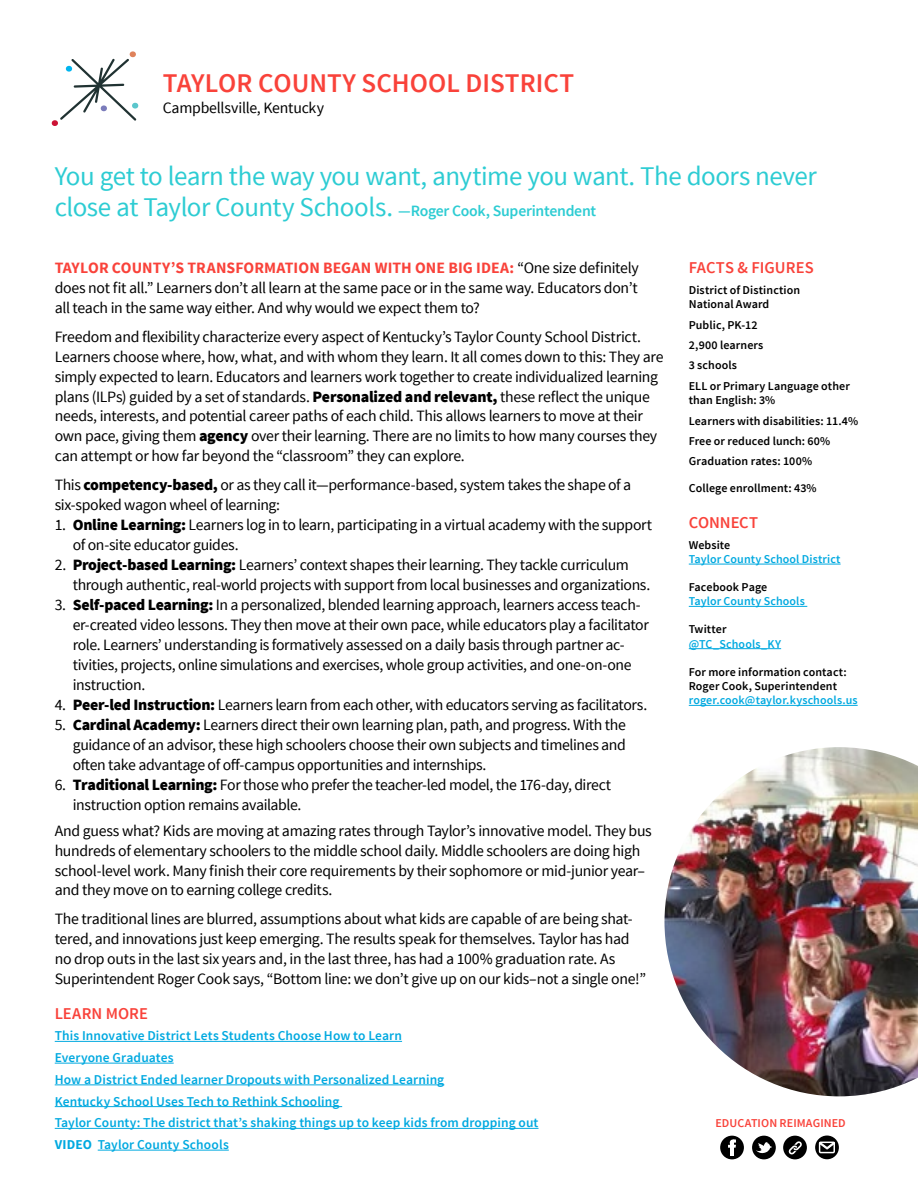
<style>
.page{position:relative;width:918px;height:1188px;background:#fff}
.page>*{position:absolute;margin:0;border:0;box-sizing:border-box;transform-origin:0 0}
.t1{font:27px/31.5px "Source Sans Pro";letter-spacing:-.02em;color:#2dccd3}
.t2{font:600 27px "Source Sans Pro";color:#f9423a}
.t3{font:600 16.5px "Source Sans Pro";color:#f9423a}
.t4{font:15.75px/20px "Source Sans Pro";letter-spacing:-.02em;color:#000}
.t5{font:600 13.5px/21.8px "Source Sans Pro";letter-spacing:.01em;color:#00a9e0}
.t6{font:600 12px/20.4px "Source Sans Pro";letter-spacing:.005em;color:#000}
.t7{font:600 12px "Source Sans Pro";letter-spacing:.01em;color:#00a9e0}
.t8{font:600 12px "Source Sans Pro";letter-spacing:.005em;color:#f9423a}
.s1{font-weight:600;font-size:15.75px}
.s2{font-weight:700;color:#f9423a}
.s3{font-weight:900}
.s4{font-weight:700}
</style>
<div class="page">
<hr style="left:55px;top:1041px;width:347px;height:1px;background:#00a9e0">
<hr style="left:55px;top:1063px;width:119px;height:1px;background:#00a9e0">
<hr style="left:55px;top:1085px;width:389px;height:1px;background:#00a9e0">
<hr style="left:55px;top:1106px;width:287px;height:1px;background:#00a9e0">
<hr style="left:55px;top:1128px;width:484px;height:1px;background:#00a9e0">
<hr style="left:98px;top:1150px;width:131px;height:1px;background:#00a9e0">
<img style="left:664px;top:747px;width:254px;height:349px">
<hr style="left:689px;top:564px;width:152px;height:1px;background:#00a9e0">
<hr style="left:689px;top:606px;width:118px;height:1px;background:#00a9e0">
<hr style="left:689px;top:648px;width:92px;height:1px;background:#00a9e0">
<hr style="left:689px;top:705px;width:169px;height:1px;background:#00a9e0">
<svg style="left:52px;top:51px;width:86px;height:75px"></svg>
<div style="left:752px;top:1136px;width:24px;height:23px;background:#000;border-radius:50%"></div>
<svg style="left:756px;top:1142px;width:16px;height:12px"></svg>
<svg style="left:815px;top:1136px;width:24px;height:23px"></svg>
<div style="left:720px;top:1136px;width:24px;height:23px;background:#000;border-radius:50%"></div>
<svg style="left:728px;top:1139px;width:8px;height:17px"></svg>
<div style="left:783px;top:1136px;width:24px;height:23px;background:#000;border-radius:50%"></div>
<svg style="left:789px;top:1141px;width:13px;height:13px"></svg>
<svg style="left:819px;top:1142px;width:16px;height:11px"></svg>
<h1 class="t2" style="left:163px;top:66px;width:413px">TAYLOR COUNTY SCHOOL DISTRICT</h1>
<p class="t4" style="left:163px;top:98px;width:163px">Campbellsville, Kentucky</p>
<h1 class="t1" style="left:55px;top:160px;width:764px">You get to learn the way you want, anytime you want. The doors never close at Taylor County Schools. <span class="s1">—Roger Cook, Superintendent</span></h1>
<p class="t4" style="left:55px;top:258px;width:586px;text-align:justify"><span class="s2">TAYLOR COUNTY’S TRANSFORMATION BEGAN WITH ONE BIG IDEA:</span> “One size definitely does not fit all.” Learners don’t all learn at the same pace or in the same way. Educators don’t all teach in the same way either. And why would we expect them to?</p>
<p class="t4" style="left:55px;top:327px;width:610px">Freedom and flexibility characterize every aspect of Kentucky’s Taylor County School District.<br>Learners choose where, how, what, and with whom they learn. It all comes down to this: They are simply expected to learn. Educators and learners work together to create individualized learning plans (ILPs) guided by a set of standards. <span class="s3">Personalized and relevant,</span> these reflect the unique needs, interests, and potential career paths of each child. This allows learners to move at their own pace, giving them <span class="s3">agency</span> over their learning. There are no limits to how many courses they can attempt or how far beyond the “classroom” they can explore.</p>
<p class="t4" style="left:55px;top:475px;width:578px">This <span class="s3">competency-based,</span> or as they call it—performance-based, system takes the shape of a six-spoked wagon wheel of learning:</p>
<p class="t4" style="left:73px;top:515px;width:581px;text-indent:-18px">1. <span class="s3">Online Learning:</span> Learners log in to learn, participating in a virtual academy with the support of on-site educator guides.</p>
<p class="t4" style="left:73px;top:555px;width:579px;text-indent:-18px">2. <span class="s3">Project-based Learning:</span> Learners’ context shapes their learning. They tackle curriculum through authentic, real-world projects with support from local businesses and organizations.</p>
<p class="t4" style="left:73px;top:595px;width:578px;text-indent:-18px">3. <span class="s3">Self-paced Learning:</span> In a personalized, blended learning approach, learners access teach&shy;er-created video lessons. They then move at their own pace, while educators play a facilitator role. Learners’ understanding is formatively assessed on a daily basis through partner ac&shy;tivities, projects, online simulations and exercises, whole group activities, and one-on-one instruction.</p>
<p class="t4" style="left:55px;top:695px;width:594px">4. <span class="s3">Peer-led Instruction:</span> Learners learn from each other, with educators serving as facilitators.</p>
<p class="t4" style="left:73px;top:715px;width:555px;text-align:justify;text-indent:-18px">5. <span class="s3">Cardinal Academy:</span> Learners direct their own learning plan, path, and progress. With the guidance of an advisor, these high schoolers choose their own subjects and timelines and often take advantage of off-campus opportunities and internships.</p>
<p class="t4" style="left:73px;top:775px;width:540px;text-indent:-18px">6. <span class="s3">Traditional Learning:</span> For those who prefer the teacher-led model, the 176-day, direct instruction option remains available.</p>
<p class="t4" style="left:55px;top:821px;width:599px">And guess what? Kids are moving at amazing rates through Taylor’s innovative model. They bus hundreds of elementary schoolers to the middle school daily. Middle schoolers are doing high school-level work. Many finish their core requirements by their sophomore or mid-junior year– and they move on to earning college credits.</p>
<p class="t4" style="left:55px;top:909px;width:593px">The traditional lines are blurred, assumptions about what kids are capable of are being shat&shy;tered, and innovations just keep emerging. The results speak for themselves. Taylor has had no drop outs in the last six years and, in the last three, has had a 100% graduation rate. As Superintendent Roger Cook says, “Bottom line: we don’t give up on our kids–not a single one!”</p>
<p class="t3" style="left:55px;top:1003px;width:95px">LEARN MORE</p>
<p class="t5" style="left:55px;top:1025px;width:485px">This Innovative District Lets Students Choose How to Learn<br>Everyone Graduates<br>How a District Ended learner Dropouts with Personalized Learning<br>Kentucky School Uses Tech to Rethink Schooling<br>Taylor County: The district that’s shaking things up to keep kids from dropping out <span class="s4">VIDEO</span> Taylor County Schools</p>
<p class="t3" style="left:689px;top:257px;width:126px">FACTS &amp; FIGURES</p>
<p class="t6" style="left:689px;top:283px;width:113px;line-height:14.4px">District of Distinction<br>National Award</p>
<p class="t6" style="left:689px;top:315px;width:163px">Public, PK-12<br>2,900 learners<br>3 schools<br>ELL or Primary Language other</p>
<p class="t6" style="left:689px;top:390px;width:171px">than English: 3%<br>Learners with disabilities: 11.4%<br>Free or reduced lunch: 60%<br>Graduation rates: 100%</p>
<p class="t6" style="left:689px;top:479px;width:129px">College enrollment: 43%</p>
<p class="t3" style="left:689px;top:512px;width:71px">CONNECT</p>
<p class="t6" style="left:689px;top:535px;width:43px">Website</p>
<p class="t7" style="left:689px;top:552px;width:153px">Taylor County School District</p>
<p class="t6" style="left:689px;top:577px;width:80px">Facebook Page</p>
<p class="t7" style="left:689px;top:594px;width:118px">Taylor County Schools</p>
<p class="t6" style="left:689px;top:620px;width:39px">Twitter</p>
<p class="t7" style="left:689px;top:636px;width:94px">@TC_Schools_KY</p>
<p class="t6" style="left:689px;top:665px;width:159px;line-height:14.4px">For more information contact:<br>Roger Cook, Superintendent</p>
<p class="t7" style="left:689px;top:693px;width:170px">roger.cook@taylor.kyschools.us</p>
<p class="t8" style="left:715px;top:1115px;width:132px">EDUCATION REIMAGINED</p>
</div>
